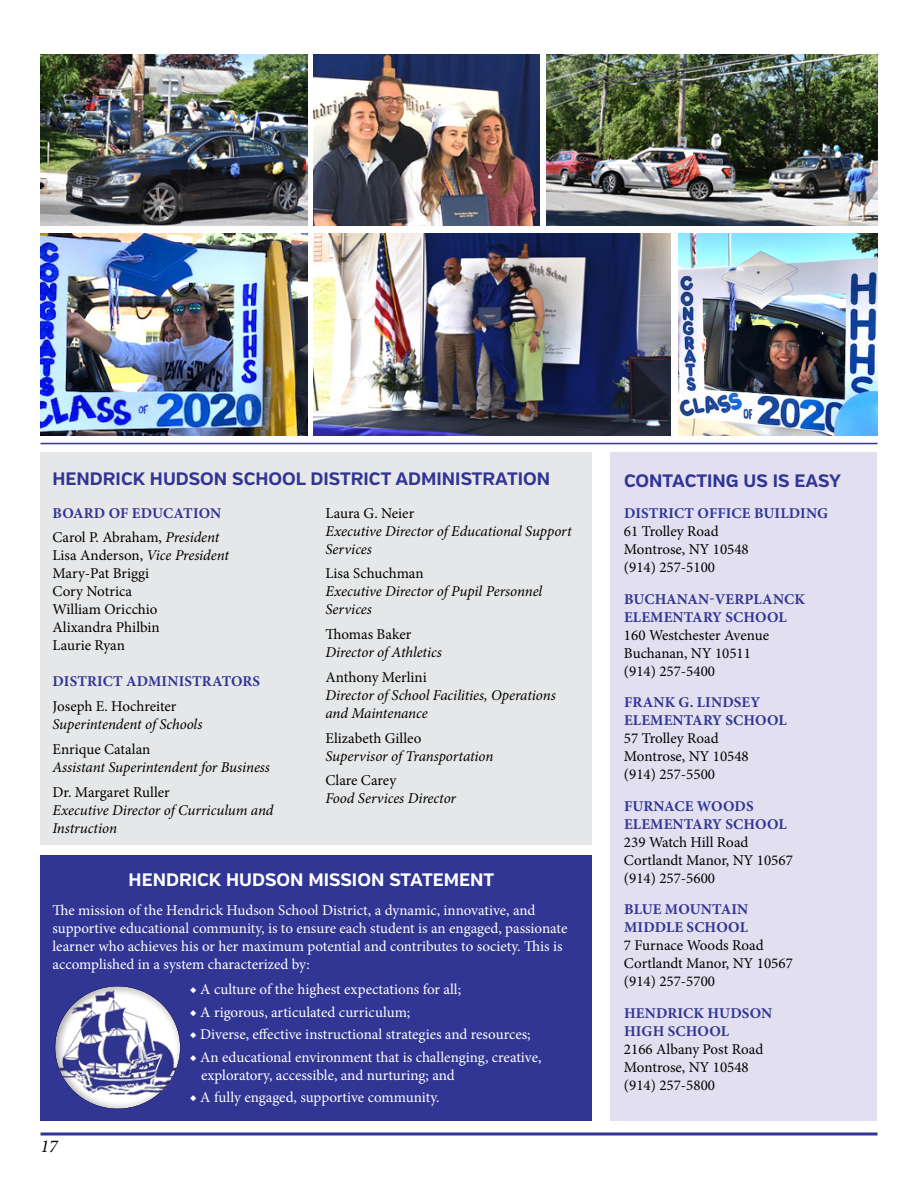
<style>
.page{position:relative;width:918px;height:1188px;background:#fff}
.page>*{position:absolute;margin:0;border:0;box-sizing:border-box;transform-origin:0 0}
.t1{font:700 18px "Verb";color:#313594}
.t2{font:700 18px "Verb";color:#fff}
.t3{font:italic 18px "Minion Pro";color:#000}
.t4{font:15px/18px "Minion Pro";color:#fff}
.t5{font:15px/18px "Minion Pro";color:#000}
.t6{font:italic 15px/18px "Minion Pro";letter-spacing:-.01em;color:#000}
.t7{font:700 15px/18px "Minion Pro";letter-spacing:.01em;color:#313594}
.s1{font-weight:400;color:#000}
.s2{font-weight:400;font-style:italic;color:#000}
.s3{font-style:italic}
</style>
<div class="page">
<svg style="left:40px;top:1132px;width:838px;height:4px;background:#6467ae"></svg>
<div style="left:40px;top:452px;width:552px;height:393px;background:#e6e7e8"></div>
<div style="left:40px;top:855px;width:552px;height:265px;background:#313594"></div>
<div style="left:610px;top:452px;width:268px;height:668px;background:#e1dff0"></div>
<img style="left:54px;top:986px;width:127px;height:123px">
<hr style="left:40px;top:443px;width:838px;height:1px;background:#313594">
<img style="left:40px;top:54px;width:268px;height:172px">
<img style="left:547px;top:54px;width:331px;height:172px">
<img style="left:314px;top:234px;width:357px;height:201px">
<img style="left:40px;top:234px;width:268px;height:201px">
<img style="left:678px;top:234px;width:200px;height:201px">
<img style="left:314px;top:54px;width:226px;height:172px">
<p class="t1" style="left:52px;top:468px;width:499px">HENDRICK HUDSON SCHOOL DISTRICT ADMINISTRATION</p>
<p class="t7" style="left:52px;top:500px;width:170px;line-height:24.8px">BOARD OF EDUCATION<br><span class="s1">Carol P. Abraham,</span> <span class="s2">President</span></p>
<p class="t5" style="left:52px;top:547px;width:178px">Lisa Anderson, <span class="s3">Vice President<br></span>Mary-Pat Briggi<br>Cory Notrica<br>William Oricchio<br>Alixandra Philbin<br>Laurie Ryan</p>
<p class="t7" style="left:53px;top:672px;width:209px">DISTRICT ADMINISTRATORS</p>
<p class="t5" style="left:52px;top:697px;width:125px">Joseph E. Hochreiter</p>
<p class="t6" style="left:52px;top:715px;width:151px">Superintendent of Schools</p>
<p class="t5" style="left:52px;top:740px;width:99px">Enrique Catalan</p>
<p class="t6" style="left:52px;top:758px;width:219px">Assistant Superintendent for Business</p>
<p class="t5" style="left:52px;top:783px;width:119px">Dr. Margaret Ruller</p>
<p class="t6" style="left:52px;top:801px;width:223px">Executive Director of Curriculum and<br>Instruction</p>
<p class="t5" style="left:326px;top:504px;width:90px">Laura G. Neier</p>
<p class="t6" style="left:326px;top:522px;width:248px">Executive Director of Educational Support<br>Services</p>
<p class="t5" style="left:326px;top:565px;width:100px">Lisa Schuchman</p>
<p class="t6" style="left:326px;top:582px;width:218px">Executive Director of Pupil Personnel<br>Services</p>
<p class="t5" style="left:326px;top:625px;width:88px">Thomas Baker</p>
<p class="t6" style="left:326px;top:643px;width:118px">Director of Athletics</p>
<p class="t5" style="left:326px;top:668px;width:103px">Anthony Merlini</p>
<p class="t6" style="left:326px;top:686px;width:232px">Director of School Facilities, Operations and Maintenance</p>
<p class="t5" style="left:326px;top:729px;width:97px">Elizabeth Gilleo</p>
<p class="t6" style="left:326px;top:747px;width:169px">Supervisor of Transportation</p>
<p class="t5" style="left:326px;top:772px;width:72px">Clare Carey</p>
<p class="t6" style="left:326px;top:789px;width:132px">Food Services Director</p>
<p class="t2" style="left:129px;top:868px;width:367px">HENDRICK HUDSON MISSION STATEMENT</p>
<p class="t4" style="left:52px;top:902px;width:516px">The mission of the Hendrick Hudson School District, a dynamic, innovative, and supportive educational community, is to ensure each student is an engaged, passionate learner who achieves his or her maximum potential and contributes to society. This is accomplished in a system characterized by:</p>
<p class="t4" style="left:190px;top:980px;width:273px">◆ A culture of the highest expectations for all;</p>
<p class="t4" style="left:190px;top:1003px;width:222px">◆ A rigorous, articulated curriculum;</p>
<p class="t4" style="left:190px;top:1025px;width:342px">◆ Diverse, effective instructional strategies and resources;</p>
<p class="t4" style="left:201px;top:1048px;width:342px;text-indent:-11px">◆ An educational environment that is challenging, creative, exploratory, accessible, and nurturing; and</p>
<p class="t4" style="left:190px;top:1089px;width:251px">◆ A fully engaged, supportive community.</p>
<p class="t3" style="left:40px;top:1134px;width:19px">17</p>
<p class="t1" style="left:624px;top:470px;width:219px">CONTACTING US IS EASY</p>
<p class="t7" style="left:624px;top:504px;width:205px">DISTRICT OFFICE BUILDING</p>
<p class="t5" style="left:624px;top:523px;width:126px">61 Trolley Road<br>Montrose, NY 10548 (914) 257-5100</p>
<p class="t7" style="left:624px;top:590px;width:182px">BUCHANAN-VERPLANCK<br>ELEMENTARY SCHOOL</p>
<p class="t5" style="left:624px;top:626px;width:147px">160 Westchester Avenue<br>Buchanan, NY 10511 (914) 257-5400</p>
<p class="t7" style="left:624px;top:693px;width:164px">FRANK G. LINDSEY<br>ELEMENTARY SCHOOL</p>
<p class="t5" style="left:624px;top:730px;width:126px">57 Trolley Road<br>Montrose, NY 10548 (914) 257-5500</p>
<p class="t7" style="left:624px;top:797px;width:164px">FURNACE WOODS<br>ELEMENTARY SCHOOL</p>
<p class="t5" style="left:624px;top:833px;width:170px">239 Watch Hill Road<br>Cortlandt Manor, NY 10567 (914) 257-5600</p>
<p class="t7" style="left:624px;top:900px;width:126px">BLUE MOUNTAIN<br>MIDDLE SCHOOL</p>
<p class="t5" style="left:624px;top:937px;width:170px">7 Furnace Woods Road<br>Cortlandt Manor, NY 10567 (914) 257-5700</p>
<p class="t7" style="left:624px;top:1004px;width:150px">HENDRICK HUDSON<br>HIGH SCHOOL</p>
<p class="t5" style="left:624px;top:1040px;width:141px">2166 Albany Post Road<br>Montrose, NY 10548 (914) 257-5800</p>
</div>
